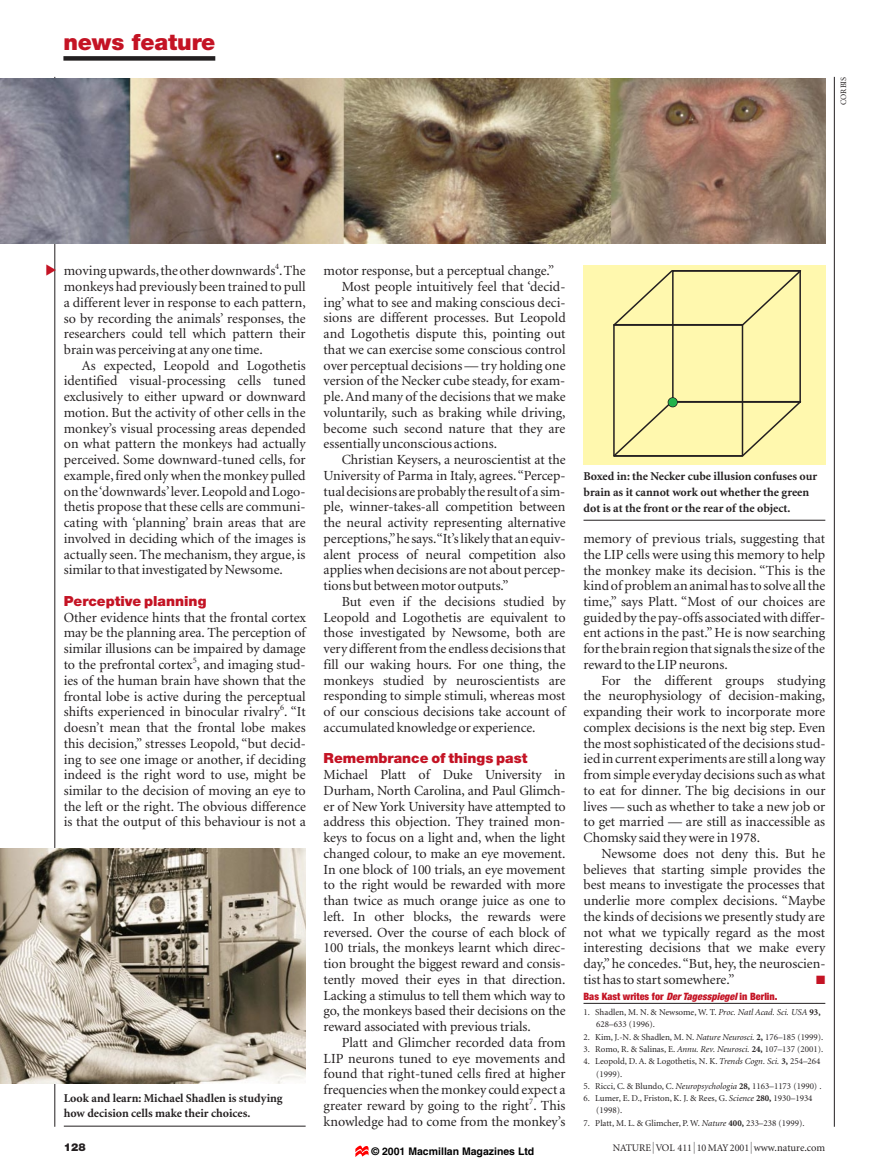
<style>
.page{position:relative;width:893px;height:1173px;background:#fff}
.page>*{position:absolute;margin:0;border:0;box-sizing:border-box;transform-origin:0 0}
.t1{font:900 22.5px "Helvetica Neue";letter-spacing:-.005em;color:#c41324}
.t2{font:13.95px/15.8px "Minion";color:#231f20;text-align:justify}
.t3{font:900 13.95px "Helvetica Neue";color:#c41324}
.t4{font:700 12px/15.8px "Minion";color:#231f20}
.t5{font:12px "Zapf Dingbats";color:#c41324}
.t6{font:900 10.8px "Helvetica Neue";color:#231f20}
.t7{font:700 10.5px "Helvetica";color:#000}
.t8{font:900 condensed 10.2px "Helvetica Neue";color:#c41324}
.t9{font:10.2px "Minion";color:#231f20}
.t10{font:9px/12.3px "Minion";color:#231f20}
.t11{font:8.25px "Minion";color:#231f20}
.s1{font-style:italic}
.s2{font-weight:700}
.s3{font-family:"Unica SB";font-weight:300;font-size:12px}
.s4{font-size:10.5px}
</style>
<div class="page">
<hr style="left:583px;top:1003px;width:242px;height:1px;background:#231f20">
<div style="left:63px;top:56px;width:152px;height:5px;background:#231f20"></div>
<hr style="left:55px;top:77px;width:1px;height:1050px;background:#231f20">
<hr style="left:834px;top:77px;width:1px;height:1050px;background:#231f20">
<img style="left:0;top:78px;width:825px;height:166px">
<img style="left:0;top:848px;width:305px;height:236px">
<hr style="left:64px;top:1126px;width:241px;height:1px;background:#231f20">
<hr style="left:583px;top:520px;width:242px;height:1px;background:#231f20">
<div style="left:583px;top:265px;width:242px;height:199px;background:#fff8ae"></div>
<svg style="left:613px;top:270px;width:189px;height:187px"></svg>
<svg style="left:667px;top:397px;width:10px;height:10px"></svg>
<div style="left:668px;top:398px;width:9px;height:9px;background:#23b24b;border-radius:50%"></div>
<svg style="left:355px;top:1146px;width:13px;height:11px"></svg>
<svg style="left:54px;top:265px;width:2px;height:11px"></svg>
<h1 class="t1" style="left:63px;top:33px;width:153px">news feature</h1>
<p class="t11" style="left:840px;top:105px;width:30px;rotate:-90deg">CORBIS</p>
<p class="t2" style="left:64px;top:264px;width:243px">moving upwards,the other downwards<sup>4</sup>.The monkeys had previously been trained to pull a different lever in response to each pattern, so by recording the animals’ responses, the researchers could tell which pattern their brain was perceiving at any one time.</p>
<p class="t2" style="left:64px;top:359px;width:243px;text-indent:18px">As expected, Leopold and Logothetis identified visual-processing cells tuned exclusively to either upward or downward motion. But the activity of other cells in the monkey’s visual processing areas depended on what pattern the monkeys had actually perceived. Some downward-tuned cells, for example, fired only when the monkey pulled on the ‘downwards’lever.Leopold and Logo&shy;thetis propose that these cells are communi&shy;cating with ‘planning’ brain areas that are involved in deciding which of the images is actually seen. The mechanism, they argue, is similar to that investigated by Newsome.</p>
<p class="t3" style="left:64px;top:596px;width:144px">Perceptive planning</p>
<p class="t2" style="left:64px;top:611px;width:244px">Other evidence hints that the frontal cortex may be the planning area. The perception of similar illusions can be impaired by damage to the prefrontal cortex<sup>5</sup>, and imaging stud&shy;ies of the human brain have shown that the frontal lobe is active during the perceptual shifts experienced in binocular rivalry<sup>6</sup>. “It doesn’t mean that the frontal lobe makes this decision,” stresses Leopold, “but decid&shy;ing to see one image or another, if deciding indeed is the right word to use, might be similar to the decision of moving an eye to the left or the right. The obvious difference is that the output of this behaviour is not a</p>
<p class="t4" style="left:64px;top:1091px;width:220px">Look and learn: Michael Shadlen is studying how decision cells make their choices.</p>
<p class="t2" style="left:323px;top:264px;width:232px">motor response, but a perceptual change.”</p>
<p class="t2" style="left:341px;top:280px;width:225px">Most people intuitively feel that ‘decid-</p>
<p class="t2" style="left:323px;top:296px;width:243px">ing’ what to see and making conscious deci-</p>
<p class="t2" style="left:323px;top:311px;width:243px">sions are different processes. But Leopold</p>
<p class="t2" style="left:323px;top:327px;width:243px">and Logothetis dispute this, pointing out</p>
<p class="t2" style="left:323px;top:343px;width:243px">that we can exercise some conscious control</p>
<p class="t2" style="left:323px;top:359px;width:243px">over perceptual decisions — try holding one</p>
<p class="t2" style="left:323px;top:374px;width:243px">version of the Necker cube steady, for exam-</p>
<p class="t2" style="left:323px;top:390px;width:243px">ple. And many of the decisions that we make</p>
<p class="t2" style="left:323px;top:406px;width:243px">voluntarily, such as braking while driving,</p>
<p class="t2" style="left:323px;top:422px;width:243px">become such second nature that they are</p>
<p class="t2" style="left:323px;top:437px;width:175px">essentially unconscious actions.</p>
<p class="t2" style="left:341px;top:453px;width:225px">Christian Keysers, a neuroscientist at the</p>
<p class="t2" style="left:323px;top:469px;width:243px">University of Parma in Italy, agrees.“Percep-</p>
<p class="t2" style="left:323px;top:485px;width:243px">tual decisions are probably the result of a sim-</p>
<p class="t2" style="left:323px;top:500px;width:243px">ple, winner-takes-all competition between</p>
<p class="t2" style="left:323px;top:516px;width:243px">the neural activity representing alternative</p>
<p class="t2" style="left:323px;top:532px;width:243px">perceptions,”he says.“It’s likely that an equiv-</p>
<p class="t2" style="left:323px;top:548px;width:243px">alent process of neural competition also</p>
<p class="t2" style="left:323px;top:563px;width:243px">applies when decisions are not about percep-</p>
<p class="t2" style="left:323px;top:579px;width:186px">tions but between motor outputs.”</p>
<p class="t2" style="left:341px;top:595px;width:225px">But even if the decisions studied by</p>
<p class="t2" style="left:323px;top:611px;width:243px">Leopold and Logothetis are equivalent to</p>
<p class="t2" style="left:323px;top:626px;width:243px">those investigated by Newsome, both are</p>
<p class="t2" style="left:323px;top:642px;width:243px">very different from the endless decisions that</p>
<p class="t2" style="left:323px;top:658px;width:243px">fill our waking hours. For one thing, the</p>
<p class="t2" style="left:323px;top:674px;width:243px">monkeys studied by neuroscientists are</p>
<p class="t2" style="left:323px;top:689px;width:243px">responding to simple stimuli, whereas most</p>
<p class="t2" style="left:323px;top:705px;width:243px">of our conscious decisions take account of</p>
<p class="t2" style="left:323px;top:721px;width:213px">accumulated knowledge or experience.</p>
<p class="t3" style="left:323px;top:754px;width:205px">Remembrance of things past</p>
<p class="t2" style="left:323px;top:768px;width:243px">Michael Platt of Duke University in Durham, North Carolina, and Paul Glimch&shy;er of New York University have attempted to address this objection. They trained mon&shy;keys to focus on a light and, when the light changed colour, to make an eye movement.<br>In one block of 100 trials, an eye movement to the right would be rewarded with more than twice as much orange juice as one to left. In other blocks, the rewards were reversed. Over the course of each block of 100 trials, the monkeys learnt which direc&shy;tion brought the biggest reward and consis&shy;tently moved their eyes in that direction.<br>Lacking a stimulus to tell them which way to go, the monkeys based their decisions on the reward associated with previous trials.</p>
<p class="t2" style="left:323px;top:1036px;width:243px;text-indent:18px">Platt and Glimcher recorded data from LIP neurons tuned to eye movements and found that right-tuned cells fired at higher frequencies when the monkey could expect a greater reward by going to the right<sup>7</sup>. This knowledge had to come from the monkey’s</p>
<p class="t4" style="left:583px;top:469px;width:235px">Boxed in: the Necker cube illusion confuses our brain as it cannot work out whether the green dot is at the front or the rear of the object.</p>
<p class="t2" style="left:583px;top:532px;width:243px">memory of previous trials, suggesting that the LIP cells were using this memory to help the monkey make its decision. “This is the kind of problem an animal has to solve all the time,” says Platt. “Most of our choices are guided by the pay-offs associated with differ&shy;ent actions in the past.” He is now searching for the brain region that signals the size of the reward to the LIP neurons.</p>
<p class="t2" style="left:583px;top:674px;width:243px;text-indent:18px">For the different groups studying the neurophysiology of decision-making, expanding their work to incorporate more complex decisions is the next big step. Even the most sophisticated of the decisions stud&shy;ied in current experiments are still a long way from simple everyday decisions such as what to eat for dinner. The big decisions in our lives — such as whether to take a new job or to get married — are still as inaccessible as Chomsky said they were in 1978.</p>
<p class="t2" style="left:583px;top:847px;width:243px;text-indent:18px">Newsome does not deny this. But he believes that starting simple provides the best means to investigate the processes that underlie more complex decisions. “Maybe the kinds of decisions we presently study are not what we typically regard as the most interesting decisions that we make every day,” he concedes.“But, hey, the neuroscien&shy;tist has to start somewhere.”</p>
<p class="t5" style="left:816px;top:974px;width:11px">■</p>
<p class="t8" style="left:583px;top:992px;width:195px">Bas Kast writes for <span class="s1">Der Tagesspiegel</span> in Berlin.</p>
<p class="t10" style="left:596px;top:1007px;width:226px;text-indent:-13px">1. Shadlen, M. N. &amp; Newsome, W. T. <span class="s1">Proc. Natl Acad. Sci. USA</span> <span class="s2">93,<br></span>628–633 (1996).</p>
<p class="t10" style="left:583px;top:1031px;width:241px">2. Kim, J.-N. &amp; Shadlen, M. N. <span class="s1">Nature Neurosci.</span> <span class="s2">2,</span> 176–185 (1999).</p>
<p class="t10" style="left:583px;top:1044px;width:241px">3. Romo, R. &amp; Salinas, E. <span class="s1">Annu. Rev. Neurosci.</span> <span class="s2">24,</span> 107–137 (2001).</p>
<p class="t10" style="left:596px;top:1056px;width:226px;text-indent:-13px">4. Leopold, D. A. &amp; Logothetis, N. K. <span class="s1">Trends Cogn. Sci.</span> <span class="s2">3,</span> 254–264 (1999).</p>
<p class="t10" style="left:583px;top:1081px;width:239px">5. Ricci, C. &amp; Blundo, C. <span class="s1">Neuropsychologia</span> <span class="s2">28,</span> 1163–1173 (1990) .</p>
<p class="t10" style="left:596px;top:1093px;width:218px;text-indent:-13px">6. Lumer, E. D., Friston, K. J. &amp; Rees, G. <span class="s1">Science</span> <span class="s2">280,</span> 1930–1934 (1998).</p>
<p class="t10" style="left:583px;top:1117px;width:223px">7. Platt, M. L. &amp; Glimcher, P. W. <span class="s1">Nature</span> <span class="s2">400,</span> 233–238 (1999).</p>
<p class="t6" style="left:64px;top:1143px;width:23px">128</p>
<p class="t9" style="left:613px;top:1143px;width:214px">NATURE<span class="s3">|</span> VOL 411 <span class="s3">|</span> 10 MAY 2001 <span class="s3">|</span> <span class="s4">www.nature.com</span></p>
<p class="t7" style="left:371px;top:1148px;width:164px">© 2001 Macmillan Magazines Ltd</p>
</div>
